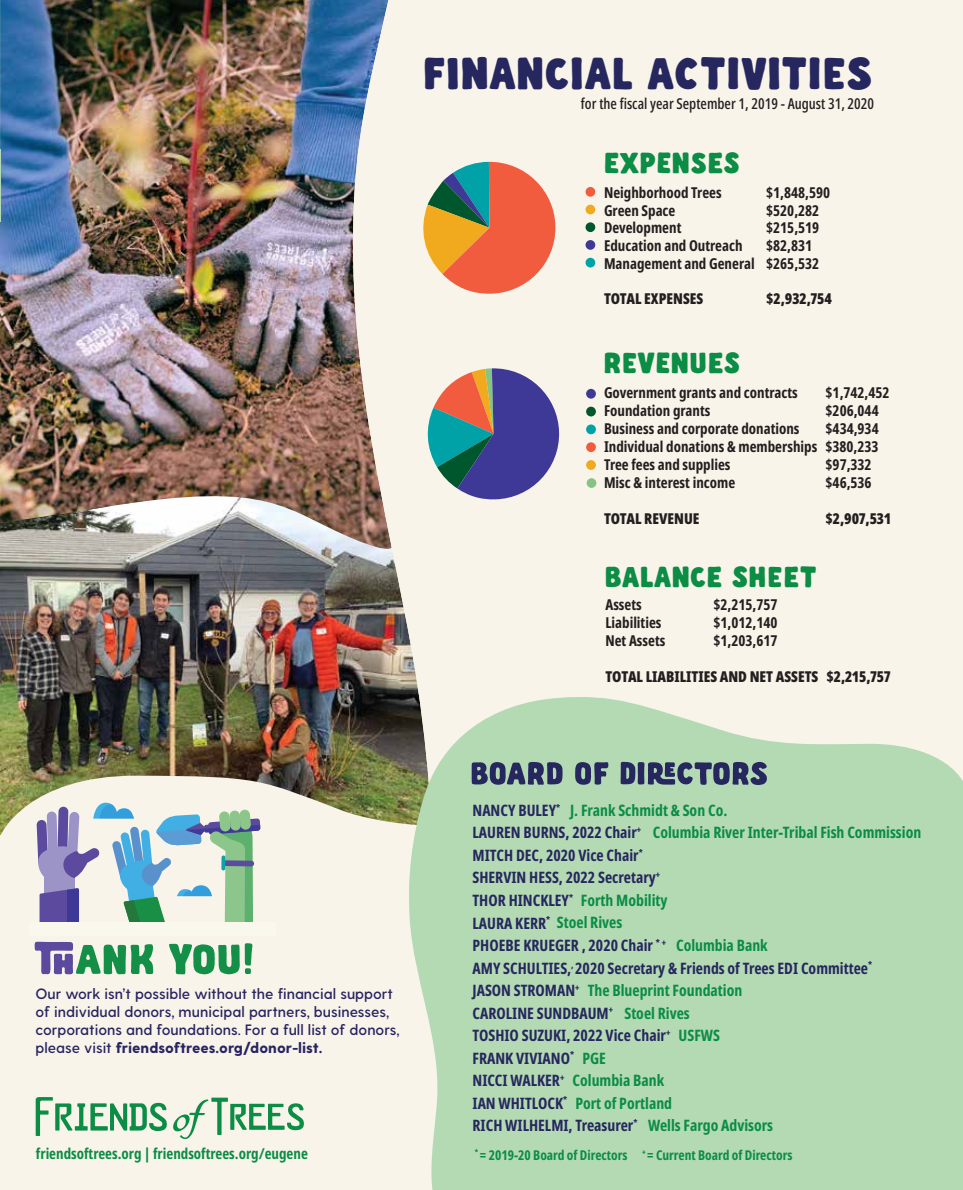
<style>
.page{position:relative;width:963px;height:1190px;background:#fff}
.page>*{position:absolute;margin:0;border:0;box-sizing:border-box;transform-origin:0 0}
.t1{font:42.6px "Abraham";letter-spacing:.02em;color:#26275f}
.t2{font:27.6px "Abraham";letter-spacing:.02em;color:#0b8d45}
.t3{font:700 extra-condensed 15.75px/22.5px "Noto Sans";color:#26275f}
.t4{font:700 extra-condensed 15px/18px "Noto Sans";color:#231f20;text-align:justify}
.t5{font:600 15px/18px "Greycliff CF";color:#282461}
.t6{font:900 extra-condensed 15px "Noto Sans";color:#231f20}
.t7{font:500 extra-condensed 15px "Noto Sans";color:#231f20}
.t8{font:700 extra-condensed 15px "Noto Sans";color:#0b8d45}
.t9{font:700 extra-condensed 13.5px "Noto Sans";color:#0b8d45}
.s1{font-weight:800}
.s2{color:#0b8d45}
</style>
<div class="page">
<img style="left:0;top:553px;width:345px;height:281px">
<img style="left:0;top:0;width:345px;height:553px">
<div style="left:345px;top:0;width:617px;height:768px;background:#f9f4e9"></div>
<svg style="left:1px;top:768px;width:405px;height:421px;background:#ede8da"></svg>
<svg style="left:406px;top:693px;width:556px;height:496px;background:#b9dbb7"></svg>
<div style="left:585px;top:187px;width:10px;height:10px;background:#f15b3e;border-radius:50%"></div>
<div style="left:585px;top:258px;width:10px;height:9px;background:#00a1a7;border-radius:50%"></div>
<div style="left:585px;top:240px;width:10px;height:10px;background:#3e3996;border-radius:50%"></div>
<div style="left:585px;top:222px;width:10px;height:10px;background:#00572d;border-radius:50%"></div>
<div style="left:585px;top:205px;width:10px;height:9px;background:#f1aa1e;border-radius:50%"></div>
<svg style="left:0;top:0;width:1px;height:260px"></svg>
<div style="left:586px;top:389px;width:9px;height:9px;background:#3e3996;border-radius:50%"></div>
<div style="left:586px;top:460px;width:9px;height:10px;background:#f1aa1e;border-radius:50%"></div>
<div style="left:586px;top:442px;width:9px;height:10px;background:#f15b3e;border-radius:50%"></div>
<div style="left:586px;top:424px;width:9px;height:10px;background:#00a1a7;border-radius:50%"></div>
<div style="left:586px;top:406px;width:9px;height:10px;background:#00572d;border-radius:50%"></div>
<div style="left:586px;top:478px;width:10px;height:10px;background:#85c584;border-radius:50%"></div>
<div style="left:0;top:834px;width:18px;height:355px;background:#f9f4e9"></div>
<svg style="left:35px;top:941px;width:118px;height:33px;background:#7ca699"></svg>
<svg style="left:169px;top:943px;width:83px;height:31px;background:#6fb788"></svg>
<svg style="left:471px;top:762px;width:91px;height:22px;background:#535f79"></svg>
<svg style="left:575px;top:762px;width:33px;height:22px"></svg>
<svg style="left:620px;top:761px;width:147px;height:25px;background:#617181"></svg>
<svg style="left:418px;top:161px;width:137px;height:133px;background:#d2906d"></svg>
<svg style="left:424px;top:367px;width:135px;height:132px;background:#787c9a"></svg>
<svg style="left:37px;top:802px;width:223px;height:120px;background:#aec2ca"></svg>
<div style="left:29px;top:922px;width:247px;height:14px;background:#faf7ed"></div>
<svg style="left:36px;top:1096px;width:270px;height:43px;background:#b7d7bb"></svg>
<h1 class="t1" style="left:423px;top:47px;width:450px">FINANCIAL ACTIVITIES</h1>
<p class="t7" style="left:580px;top:93px;width:294px">for the fiscal year September 1, 2019 - August 31, 2020</p>
<h2 class="t2" style="left:603px;top:146px;width:137px">EXPENSES</h2>
<p class="t4" style="left:603px;top:183px;width:119px">Neighborhood Trees</p>
<p class="t4" style="left:765px;top:183px;width:65px">$1,848,590</p>
<p class="t4" style="left:603px;top:201px;width:73px">Green Space</p>
<p class="t4" style="left:765px;top:201px;width:55px">$520,282</p>
<p class="t4" style="left:603px;top:219px;width:79px">Development</p>
<p class="t4" style="left:765px;top:219px;width:55px">$215,519</p>
<p class="t4" style="left:603px;top:237px;width:140px">Education and Outreach</p>
<p class="t4" style="left:603px;top:237px;width:217px;text-indent:162px">$82,831<br>Management and General $265,532</p>
<p class="t6" style="left:603px;top:288px;width:101px">TOTAL EXPENSES</p>
<p class="t6" style="left:765px;top:288px;width:67px">$2,932,754</p>
<h2 class="t2" style="left:603px;top:346px;width:138px">REVENUES</h2>
<p class="t4" style="left:603px;top:384px;width:195px">Government grants and contracts</p>
<p class="t4" style="left:825px;top:384px;width:65px">$1,742,452</p>
<p class="t4" style="left:603px;top:402px;width:108px">Foundation grants</p>
<p class="t4" style="left:825px;top:402px;width:55px">$206,044</p>
<p class="t4" style="left:603px;top:420px;width:197px">Business and corporate donations</p>
<p class="t4" style="left:603px;top:420px;width:276px;text-indent:221px">$434,934<br>Individual donations &amp; memberships $380,233<br>Tree fees and supplies</p>
<p class="t4" style="left:825px;top:456px;width:48px">$97,332</p>
<p class="t4" style="left:603px;top:474px;width:133px">Misc &amp; interest income</p>
<p class="t4" style="left:825px;top:474px;width:48px">$46,536</p>
<p class="t6" style="left:603px;top:507px;width:97px">TOTAL REVENUE</p>
<p class="t6" style="left:825px;top:507px;width:67px">$2,907,531</p>
<h2 class="t2" style="left:604px;top:560px;width:213px">BALANCE SHEET</h2>
<p class="t4" style="left:605px;top:596px;width:38px">Assets</p>
<p class="t4" style="left:713px;top:596px;width:65px">$2,215,757</p>
<p class="t4" style="left:605px;top:614px;width:58px">Liabilities</p>
<p class="t4" style="left:713px;top:614px;width:65px">$1,012,140</p>
<p class="t4" style="left:605px;top:632px;width:61px">Net Assets</p>
<p class="t4" style="left:713px;top:632px;width:65px">$1,203,617</p>
<p class="t6" style="left:605px;top:665px;width:286px">TOTAL LIABILITIES AND NET ASSETS $2,215,757</p>
<p class="t5" style="left:36px;top:985px;width:365px">Our work isn’t possible without the financial support of individual donors, municipal partners, businesses, corporations and foundations. For a full list of donors, please visit <span class="s1">friendsoftrees.org/donor-list.</span></p>
<p class="t8" style="left:36px;top:1142px;width:273px">friendsoftrees.org | friendsoftrees.org/eugene</p>
<p class="t3" style="left:472px;top:799px;width:450px">NANCY BULEY<sup>*</sup> <span class="s2">J. Frank Schmidt &amp; Son Co.<br></span>LAUREN BURNS, 2022 Chair<sup>+</sup> <span class="s2">Columbia River Inter-Tribal Fish Commission </span>MITCH DEC, 2020 Vice Chair<sup>*<br></sup>SHERVIN HESS, 2022 Secretary<sup>+<br></sup>THOR HINCKLEY<sup>*</sup> <span class="s2">Forth Mobility<br></span>LAURA KERR<sup>*</sup> <span class="s2">Stoel Rives<br></span>PHOEBE KRUEGER , 2020 Chair <sup>*</sup> <sup>+</sup> <span class="s2">Columbia Bank<br></span>AMY SCHULTIES,<sup>,</sup> 2020 Secretary &amp; Friends of Trees EDI Committee<sup>*<br></sup>JASON STROMAN<sup>+</sup> <span class="s2">The Blueprint Foundation<br></span>CAROLINE SUNDBAUM<sup>+</sup> <span class="s2">Stoel Rives<br></span>TOSHIO SUZUKI, 2022 Vice Chair<sup>+</sup> <span class="s2">USFWS<br></span>FRANK VIVIANO<sup>*</sup> <span class="s2">PGE<br></span>NICCI WALKER<sup>+</sup> <span class="s2">Columbia Bank<br></span>IAN WHITLOCK<sup>*</sup> <span class="s2">Port of Portland<br></span>RICH WILHELMI, Treasurer<sup>*</sup> <span class="s2">Wells Fargo Advisors</span></p>
<p class="t9" style="left:475px;top:1145px;width:319px"><sup>*</sup> = 2019-20 Board of Directors <sup>+</sup> = Current Board of Directors</p>
</div>
